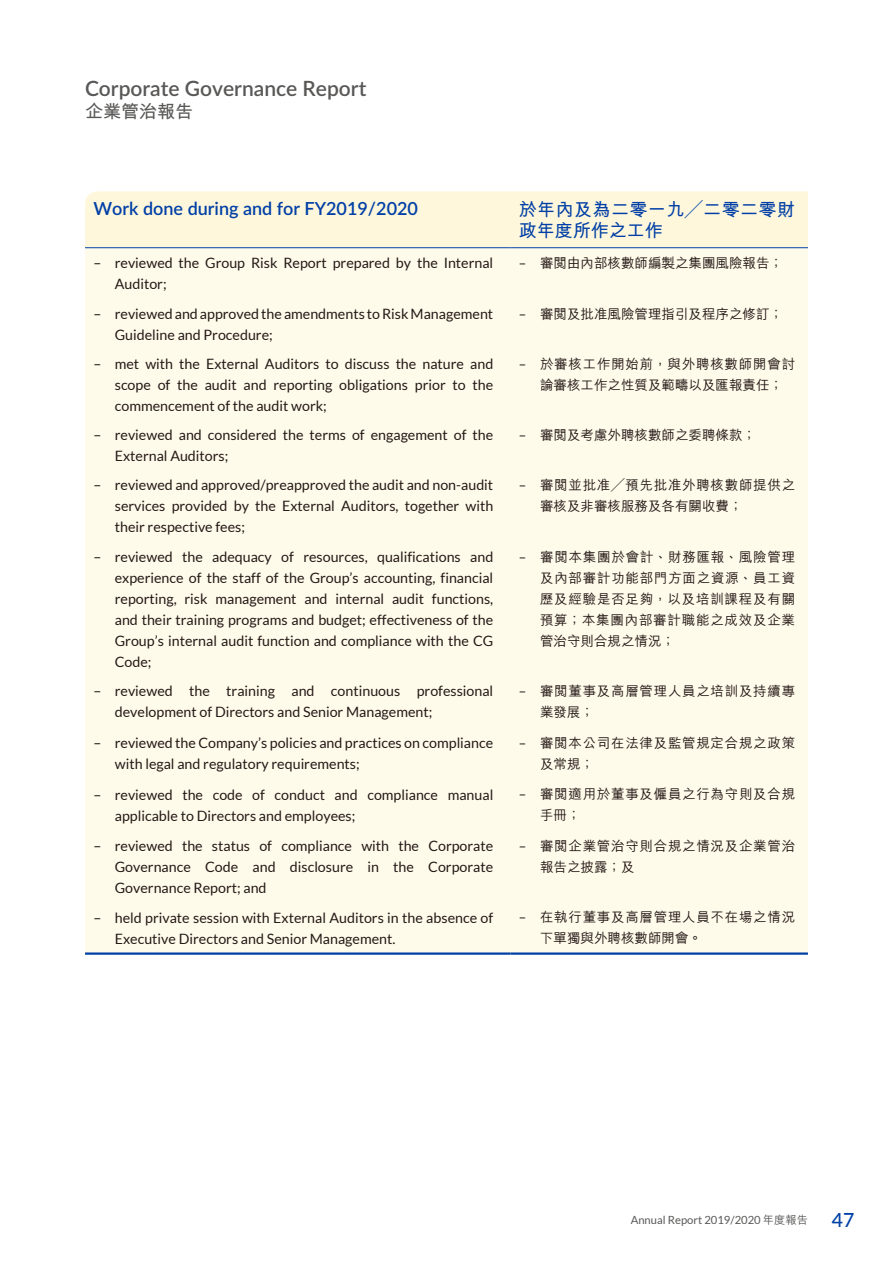
<style>
.page{position:relative;width:893px;height:1263px;background:#fff}
.page>*{position:absolute;margin:0;border:0;box-sizing:border-box;transform-origin:0 0}
.t1{font:600 21px "Lato";color:#595857}
.t2{font:600 18px "Lato";color:#0040a6}
.t3{font:700 18px/21px "M Hei HK";letter-spacing:.025em;color:#0040a6}
.t4{font:700 18px "M Hei HK";color:#595857}
.t5{font:14.25px/21px "Lato";color:#231916}
.t6{font:500 13.5px/21px "M Hei HK";letter-spacing:.055em;color:#231916}
.t7{font:500 13.5px/21px "M Hei HK";color:#231916}
.t8{font:11.25px "Lato";color:#595857}
.s1{font-family:"Lato";font-weight:400}
.s2{font-family:"M Hei HK";font-weight:500}
.s3{font-weight:500;font-size:19.5px;color:#0040a6}
</style>
<div class="page">
<div style="left:85px;top:191px;width:723px;height:56px;background:#fff7dc"></div>
<div style="left:85px;top:248px;width:723px;height:704px;background:#fffbeb"></div>
<hr style="left:85px;top:247px;width:425px;height:1px;background:#0040a6">
<hr style="left:510px;top:247px;width:298px;height:1px;background:#0040a6">
<hr style="left:85px;top:952px;width:425px;height:3px;background:#0040a6">
<hr style="left:510px;top:952px;width:298px;height:3px;background:#0040a6">
<h1 class="t1" style="left:85px;top:73px;width:283px">Corporate Governance Report</h1>
<p class="t4" style="left:85px;top:99px;width:109px">企業管治報告</p>
<p class="t2" style="left:94px;top:196px;width:326px">Work done during and for FY2019/2020</p>
<p class="t3" style="left:519px;top:197px;width:278px">於年內及為二零一九╱二零二零財政年度所作之工作</p>
<p class="t5" style="left:115px;top:253px;width:380px;text-indent:-21px">– reviewed the Group Risk Report prepared by the Internal<br>Auditor;</p>
<p class="t7" style="left:519px;top:252px;width:266px"><span class="s1">–</span> 審閱由內部核數師編製之集團風險報告；</p>
<p class="t5" style="left:115px;top:303px;width:380px;text-indent:-21px">– reviewed and approved the amendments to Risk Management<br>Guideline and Procedure;</p>
<p class="t7" style="left:519px;top:302px;width:266px"><span class="s1">–</span> 審閱及批准風險管理指引及程序之修訂；</p>
<p class="t5" style="left:115px;top:353px;width:380px;text-align:justify;text-indent:-21px">– met with the External Auditors to discuss the nature and scope of the audit and reporting obligations prior to the commencement of the audit work;</p>
<p class="t7" style="left:540px;top:352px;width:257px;text-indent:-21px"><span class="s1">–</span> 於審核工作開始前，與外聘核數師開會討論審核工作之性質及範疇以及匯報責任；</p>
<p class="t5" style="left:115px;top:424px;width:380px;text-indent:-21px">– reviewed and considered the terms of engagement of the<br>External Auditors;</p>
<p class="t7" style="left:519px;top:423px;width:239px"><span class="s1">–</span> 審閱及考慮外聘核數師之委聘條款；</p>
<p class="t5" style="left:115px;top:475px;width:380px;text-align:justify;text-indent:-21px">– reviewed and approved/preapproved the audit and non-audit services provided by the External Auditors, together with their respective fees;</p>
<p class="t6" style="left:540px;top:474px;width:257px;text-indent:-21px"><span class="s1">–</span> 審閱並批准╱預先批准外聘核數師提供之審核及非審核服務及各有關收費；</p>
<p class="t5" style="left:115px;top:546px;width:380px;text-align:justify;text-indent:-21px">– reviewed the adequacy of resources, qualifications and experience of the staff of the Group’s accounting, financial reporting, risk management and internal audit functions, and their training programs and budget; effectiveness of the Group’s internal audit function and compliance with the CG Code;</p>
<p class="t6" style="left:540px;top:545px;width:257px;text-align:justify;text-indent:-21px"><span class="s1">–</span> 審閱本集團於會計、財務匯報、風險管理及內部審計功能部門方面之資源、員工資歷及經驗是否足夠，以及培訓課程及有關預算；本集團內部審計職能之成效及企業管治守則合規之情況；</p>
<p class="t5" style="left:115px;top:680px;width:380px;text-indent:-21px">– reviewed the training and continuous professional development of Directors and Senior Management;</p>
<p class="t6" style="left:540px;top:679px;width:257px;text-indent:-21px"><span class="s1">–</span> 審閱董事及高層管理人員之培訓及持續專業發展；</p>
<p class="t5" style="left:115px;top:732px;width:380px;text-indent:-21px">– reviewed the Company’s policies and practices on compliance with legal and regulatory requirements;</p>
<p class="t6" style="left:540px;top:731px;width:257px;text-indent:-21px"><span class="s1">–</span> 審閱本公司在法律及監管規定合規之政策及常規；</p>
<p class="t5" style="left:115px;top:784px;width:380px;text-indent:-21px">– reviewed the code of conduct and compliance manual applicable to Directors and employees;</p>
<p class="t6" style="left:540px;top:783px;width:257px;text-indent:-21px"><span class="s1">–</span> 審閱適用於董事及僱員之行為守則及合規手冊；</p>
<p class="t5" style="left:115px;top:835px;width:380px;text-align:justify;text-indent:-21px">– reviewed the status of compliance with the Corporate Governance Code and disclosure in the Corporate Governance Report; and</p>
<p class="t6" style="left:540px;top:834px;width:257px;text-indent:-21px"><span class="s1">–</span> 審閱企業管治守則合規之情況及企業管治報告之披露；及</p>
<p class="t5" style="left:115px;top:907px;width:380px;text-indent:-21px">– held private session with External Auditors in the absence of<br>Executive Directors and Senior Management.</p>
<p class="t6" style="left:540px;top:906px;width:257px;text-indent:-21px"><span class="s1">–</span> 在執行董事及高層管理人員不在場之情況下單獨與外聘核數師開會。</p>
<p class="t8" style="left:631px;top:1214px;width:225px">Annual Report 2019/2020 <span class="s2">年度報告</span> <span class="s3">47</span></p>
</div>
